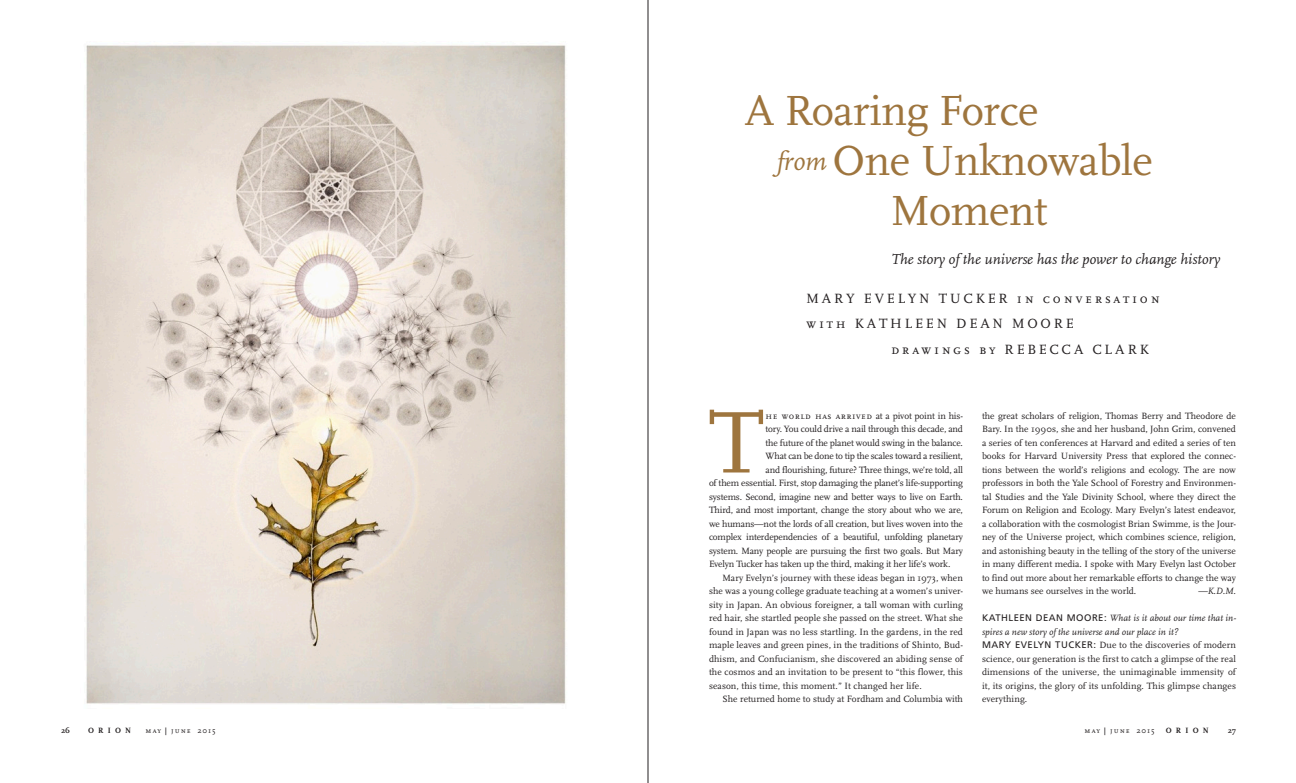
<style>
.page{position:relative;width:1296px;height:783px;background:#fff}
.page>*{position:absolute;margin:0;border:0;box-sizing:border-box;transform-origin:0 0}
.t1{font:91.3px "Scala";color:#9e753e}
.t2{font:44px "Scala";letter-spacing:-.01em;color:#9e753e}
.t3{font:italic 15px "Scala";color:#231f20}
.author_name__feature{font:14px "Scala Caps";letter-spacing:.2em;color:#231f20}
.t4{font:9.5px/13.5px "Scala";letter-spacing:-.015em;color:#231f20;text-align:justify}
.t5{font:italic 9.5px/13.5px "Scala";color:#231f20}
.t6{font:8px "Scala Caps";letter-spacing:.12em;color:#231f20}
.t7{font:700 8px "Scala";letter-spacing:.525em;color:#231f20}
.s1{font-style:italic;font-size:27px}
.s2{font-family:"Scala Caps"}
.s3{font-family:"Frutiger";font-style:normal}
.s4{font-family:"Frutiger"}
.s5{font-family:"Frutiger";font-weight:300;font-size:10px}
</style>
<div class="page">
<hr style="left:648px;top:0;width:1px;height:783px;background:#231f20">
<img style="left:86px;top:45px;width:480px;height:659px">
<p class="t2" style="left:745px;top:86px;width:295px">A Roaring Force</p>
<p class="t2" style="left:777px;top:136px;width:378px"><span class="s1">from</span> One Unknowable</p>
<p class="t2" style="left:891px;top:186px;width:158px">Moment</p>
<p class="t3" style="left:891px;top:252px;width:331px">The story of the universe has the power to change history</p>
<p class="author_name__feature" style="left:806px;top:291px;width:355px">MARY EVELYN TUCKER in conversation</p>
<p class="author_name__feature" style="left:807px;top:316px;width:269px">with KATHLEEN DEAN MOORE</p>
<p class="author_name__feature" style="left:891px;top:342px;width:259px">drawings by REBECCA CLARK</p>
<p class="t1" style="left:709px;top:393px;width:56px">T</p>
<p class="t4" style="left:766px;top:409px;width:199px"><span class="s2">he world has arrived</span> at a pivot point in his-</p>
<p class="t4" style="left:766px;top:422px;width:199px">tory. You could drive a nail through this decade, and</p>
<p class="t4" style="left:766px;top:436px;width:199px">the future of the planet would swing in the balance.</p>
<p class="t4" style="left:766px;top:449px;width:199px">What can be done to tip the scales toward a resilient,</p>
<p class="t4" style="left:766px;top:463px;width:199px">and flourishing, future? Three things, we’re told, all</p>
<p class="t4" style="left:709px;top:476px;width:256px">of them essential. First, stop damaging the planet’s life-supporting</p>
<p class="t4" style="left:709px;top:490px;width:256px">systems. Second, imagine new and better ways to live on Earth.</p>
<p class="t4" style="left:709px;top:503px;width:255px">Third, and most important, change the story about who we are,</p>
<p class="t4" style="left:709px;top:517px;width:256px">we humans—not the lords of all creation, but lives woven into the</p>
<p class="t4" style="left:709px;top:530px;width:256px">complex interdependencies of a beautiful, unfolding planetary</p>
<p class="t4" style="left:709px;top:544px;width:255px">system. Many people are pursuing the first two goals. But Mary</p>
<p class="t4" style="left:709px;top:557px;width:243px">Evelyn Tucker has taken up the third, making it her life’s work.</p>
<p class="t4" style="left:709px;top:571px;width:256px;text-indent:14px">Mary Evelyn’s journey with these ideas began in 1973, when she was a young college graduate teaching at a women’s univer&shy;sity in Japan. An obvious foreigner, a tall woman with curling red hair, she startled people she passed on the street. What she found in Japan was no less startling. In the gardens, in the red maple leaves and green pines, in the traditions of Shinto, Bud&shy;dhism, and Confucianism, she discovered an abiding sense of the cosmos and an invitation to be present to “this flower, this season, this time, this moment.” It changed her life.</p>
<p class="t4" style="left:722px;top:692px;width:242px">She returned home to study at Fordham and Columbia with</p>
<p class="t4" style="left:982px;top:409px;width:256px">the great scholars of religion, Thomas Berry and Theodore de Bary. In the 1990s, she and her husband, John Grim, convened a series of ten conferences at Harvard and edited a series of ten books for Harvard University Press that explored the connec&shy;tions between the world’s religions and ecology. The are now professors in both the Yale School of Forestry and Environmen&shy;tal Studies and the Yale Divinity School, where they direct the Forum on Religion and Ecology. Mary Evelyn’s latest endeavor, a collaboration with the cosmologist Brian Swimme, is the Jour&shy;ney of the Universe project, which combines science, religion, and astonishing beauty in the telling of the story of the universe in many different media. I spoke with Mary Evelyn last October to find out more about her remarkable efforts to change the way we humans see ourselves in the world.</p>
<p class="t5" style="left:1198px;top:584px;width:39px">—K.D.M.</p>
<p class="t5" style="left:982px;top:611px;width:256px"><span class="s3">KATHLEEN DEAN MOORE:</span> What is it about our time that in&shy;spires a new story of the universe and our place in it?</p>
<p class="t4" style="left:982px;top:638px;width:256px"><span class="s4">MARY EVELYN TUCKER:</span> Due to the discoveries of modern science, our generation is the first to catch a glimpse of the real dimensions of the universe, the unimaginable immensity of it, its origins, the glory of its unfolding. This glimpse changes everything.</p>
<p class="t7" style="left:61px;top:726px;width:11px">26</p>
<p class="t6" style="left:171px;top:726px;width:46px">june 2015</p>
<p class="t6" style="left:1085px;top:726px;width:72px">may <span class="s5">|</span> june 2015</p>
<p class="t7" style="left:1166px;top:726px;width:45px">ORION</p>
<p class="t7" style="left:1228px;top:726px;width:10px">27</p>
<p class="t7" style="left:88px;top:726px;width:45px">ORION</p>
<p class="t6" style="left:146px;top:726px;width:23px">may <span class="s5">|</span></p>
</div>
